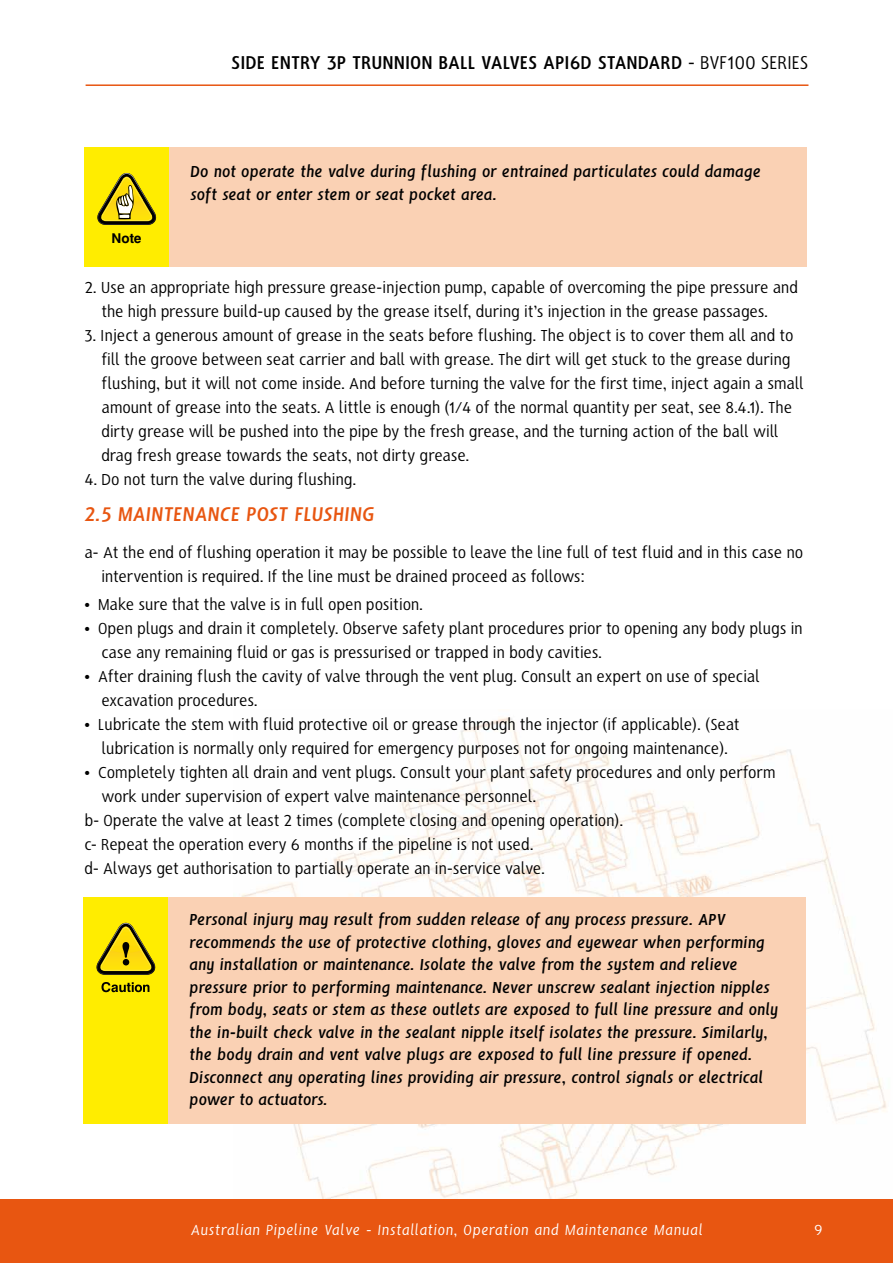
<style>
.page{position:relative;width:893px;height:1263px;background:#fff}
.page>*{position:absolute;margin:0;border:0;box-sizing:border-box;transform-origin:0 0}
.t1{font:italic 700 22.5px "HS Sans";color:#e85611}
.t2{font:700 21px "HS Sans";color:#000}
.t3{font:18px/24px "HS Sans";letter-spacing:-.005em;color:#000}
.t4{font:italic 700 18px/22.5px "HS Sans";letter-spacing:-.005em;color:#000}
.t5{font:italic 16.5px "HS Sans";letter-spacing:.035em;color:#fff}
.t6{font:16.5px "HS Sans";color:#fff}
.t7{font:700 13.5px "Swiss 721 BT";color:#000}
.s1{font-weight:400}
</style>
<div class="page">
<img style="left:241px;top:717px;width:646px;height:482px">
<div style="left:83px;top:897px;width:85px;height:227px;background:#ffed00"></div>
<svg style="left:96px;top:923px;width:59px;height:52px"></svg>
<svg style="left:101px;top:982px;width:48px;height:10px"></svg>
<div style="left:168px;top:897px;width:638px;height:227px;background:#fad1b4"></div>
<div style="left:0;top:1199px;width:893px;height:64px;background:#e85611"></div>
<hr style="left:86px;top:84px;width:722px;height:2px;background:#e85611">
<div style="left:84px;top:147px;width:85px;height:119px;background:#ffed00"></div>
<svg style="left:97px;top:173px;width:59px;height:52px"></svg>
<div style="left:169px;top:147px;width:638px;height:119px;background:#fad1b4"></div>
<p class="t2" style="left:231px;top:51px;width:579px">SIDE ENTRY 3P TRUNNION BALL VALVES API6D STANDARD <span class="s1">- BVF100 SERIES</span></p>
<p class="t7" style="left:111px;top:230px;width:32px">Note</p>
<p class="t4" style="left:190px;top:161px;width:572px">Do not operate the valve during flushing or entrained particulates could damage soft seat or enter stem or seat pocket area.</p>
<p class="t3" style="left:101px;top:275px;width:698px;text-indent:-17px">2. Use an appropriate high pressure grease-injection pump, capable of overcoming the pipe pressure and the high pressure build-up caused by the grease itself, during it’s injection in the grease passages.</p>
<p class="t3" style="left:101px;top:323px;width:704px;text-indent:-17px">3. Inject a generous amount of grease in the seats before flushing. The object is to cover them all and to fill the groove between seat carrier and ball with grease. The dirt will get stuck to the grease during flushing, but it will not come inside. And before turning the valve for the first time, inject again a small amount of grease into the seats. A little is enough (1/4 of the normal quantity per seat, see 8.4.1). The dirty grease will be pushed into the pipe by the fresh grease, and the turning action of the ball will drag fresh grease towards the seats, not dirty grease.</p>
<p class="t3" style="left:84px;top:467px;width:273px">4. Do not turn the valve during flushing.</p>
<p class="t1" style="left:84px;top:503px;width:292px">2.5 MAINTENANCE POST FLUSHING</p>
<p class="t3" style="left:101px;top:541px;width:703px;text-indent:-17px">a- At the end of flushing operation it may be possible to leave the line full of test fluid and in this case no intervention is required. If the line must be drained proceed as follows:</p>
<p class="t3" style="left:84px;top:593px;width:340px">• Make sure that the valve is in full open position.</p>
<p class="t3" style="left:101px;top:617px;width:703px;text-indent:-17px">• Open plugs and drain it completely. Observe safety plant procedures prior to opening any body plugs in case any remaining fluid or gas is pressurised or trapped in body cavities.</p>
<p class="t3" style="left:101px;top:665px;width:660px;text-indent:-17px">• After draining flush the cavity of valve through the vent plug. Consult an expert on use of special excavation procedures.</p>
<p class="t3" style="left:84px;top:713px;width:657px;text-align:center">• Lubricate the stem with fluid protective oil or grease through the injector (if applicable). (Seat lubrication is normally only required for emergency purposes not for ongoing maintenance).</p>
<p class="t3" style="left:84px;top:761px;width:693px">• Completely tighten all drain and vent plugs. Consult your plant safety procedures and only perform</p>
<p class="t3" style="left:101px;top:785px;width:437px">work under supervision of expert valve maintenance personnel.</p>
<p class="t3" style="left:84px;top:809px;width:540px">b- Operate the valve at least 2 times (complete closing and opening operation).</p>
<p class="t3" style="left:84px;top:833px;width:451px">c- Repeat the operation every 6 months if the pipeline is not used.</p>
<p class="t3" style="left:84px;top:857px;width:462px">d- Always get authorisation to partially operate an in-service valve.</p>
<p class="t4" style="left:190px;top:909px;width:590px">Personal injury may result from sudden release of any process pressure. APV recommends the use of protective clothing, gloves and eyewear when performing any installation or maintenance. Isolate the valve from the system and relieve pressure prior to performing maintenance. Never unscrew sealant injection nipples from body, seats or stem as these outlets are exposed to full line pressure and only the in-built check valve in the sealant nipple itself isolates the pressure. Similarly, the body drain and vent valve plugs are exposed to full line pressure if opened.<br>Disconnect any operating lines providing air pressure, control signals or electrical power to actuators.</p>
<p class="t5" style="left:191px;top:1222px;width:513px">Australian Pipeline Valve - Installation, Operation and Maintenance Manual</p>
<p class="t6" style="left:814px;top:1222px;width:10px">9</p>
</div>
